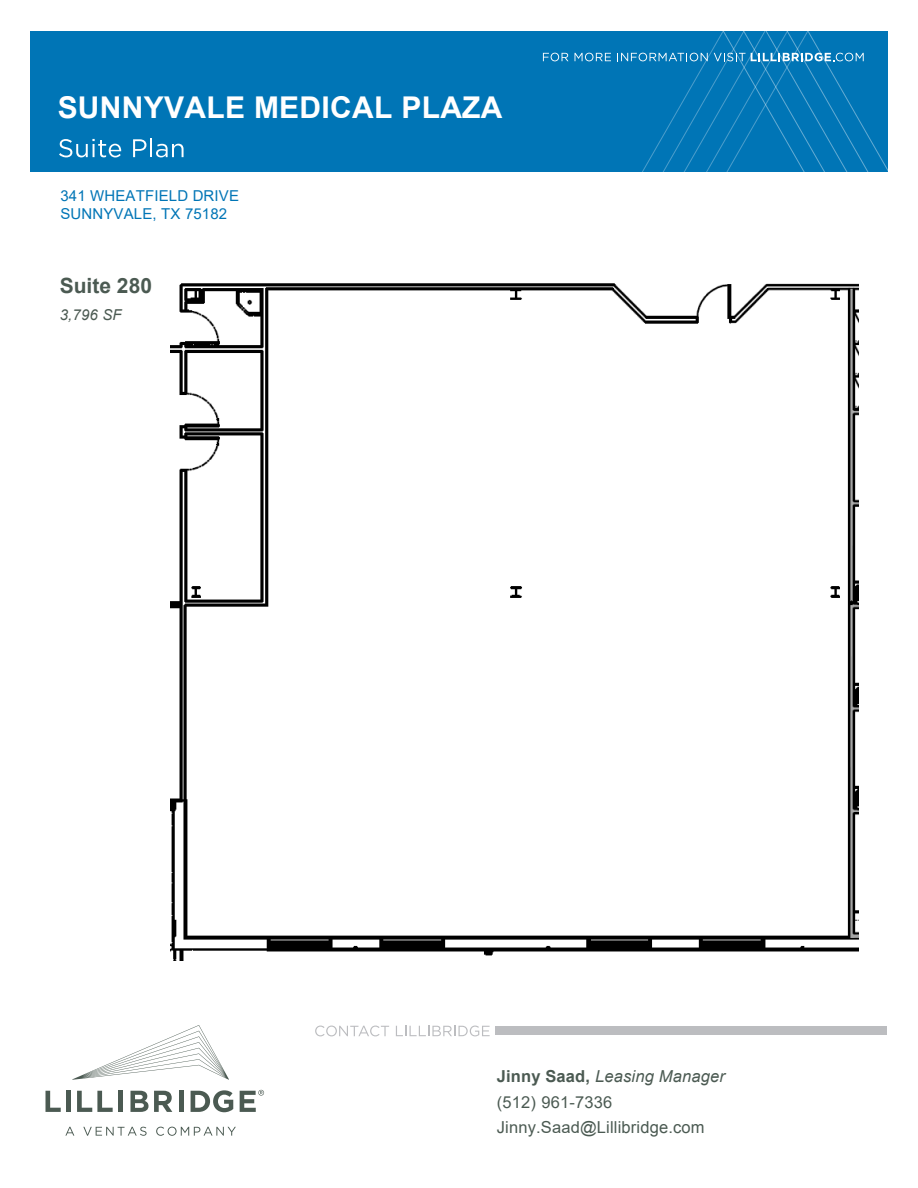
<style>
.page{position:relative;width:918px;height:1188px;background:#fff}
.page>*{position:absolute;margin:0;border:0;box-sizing:border-box;transform-origin:0 0}
.t1{font:700 30px "Arial";letter-spacing:.01em;color:#fff}
.t2{font:700 21px "Arial";color:#4b5a52}
.t3{font:16.5px/25.5px "Arial";letter-spacing:.01em;color:#4b5a52}
.t4{font:15px/18px "Arial";letter-spacing:.01em;color:#0075b6}
.t5{font:italic 15px "Arial";color:#4b5a52}
.s1{font-weight:700}
.s2{font-style:italic}
</style>
<div class="page">
<div style="left:31px;top:31px;width:857px;height:140px;background:#0075b6"></div>
<svg style="left:72px;top:1025px;width:157px;height:55px"></svg>
<svg style="left:65px;top:1127px;width:9px;height:9px"></svg>
<svg style="left:83px;top:1127px;width:64px;height:9px"></svg>
<svg style="left:156px;top:1127px;width:80px;height:9px"></svg>
<svg style="left:46px;top:1091px;width:15px;height:21px"></svg>
<hr style="left:66px;top:1091px;width:4px;height:21px;background:#4b5a52">
<svg style="left:77px;top:1091px;width:36px;height:21px"></svg>
<hr style="left:118px;top:1091px;width:4px;height:21px;background:#4b5a52">
<svg style="left:130px;top:1091px;width:42px;height:21px"></svg>
<div style="left:179px;top:1091px;width:5px;height:21px;background:#4b5a52"></div>
<svg style="left:191px;top:1090px;width:42px;height:22px"></svg>
<svg style="left:240px;top:1090px;width:24px;height:22px"></svg>
<svg style="left:315px;top:1026px;width:74px;height:10px"></svg>
<svg style="left:396px;top:1026px;width:94px;height:10px"></svg>
<div style="left:495px;top:1026px;width:392px;height:9px;background:#bcbdc0"></div>
<svg style="left:59px;top:139px;width:62px;height:18px"></svg>
<svg style="left:133px;top:139px;width:51px;height:18px"></svg>
<svg style="left:543px;top:53px;width:25px;height:8px"></svg>
<svg style="left:575px;top:53px;width:36px;height:8px"></svg>
<svg style="left:617px;top:31px;width:271px;height:141px"></svg>
<img style="left:171px;top:283px;width:688px;height:677px">
<h1 class="t1" style="left:58px;top:86px;width:446px">SUNNYVALE MEDICAL PLAZA</h1>
<p class="t4" style="left:60px;top:187px;width:180px">341 WHEATFIELD DRIVE<br>SUNNYVALE, TX 75182</p>
<p class="t2" style="left:60px;top:272px;width:94px">Suite 280</p>
<p class="t5" style="left:60px;top:305px;width:63px">3,796 SF</p>
<p class="t3" style="left:497px;top:1064px;width:230px"><span class="s1">Jinny Saad,</span> <span class="s2">Leasing Manager </span>(512) 961-7336<br>Jinny.Saad@Lillibridge.com</p>
</div>
